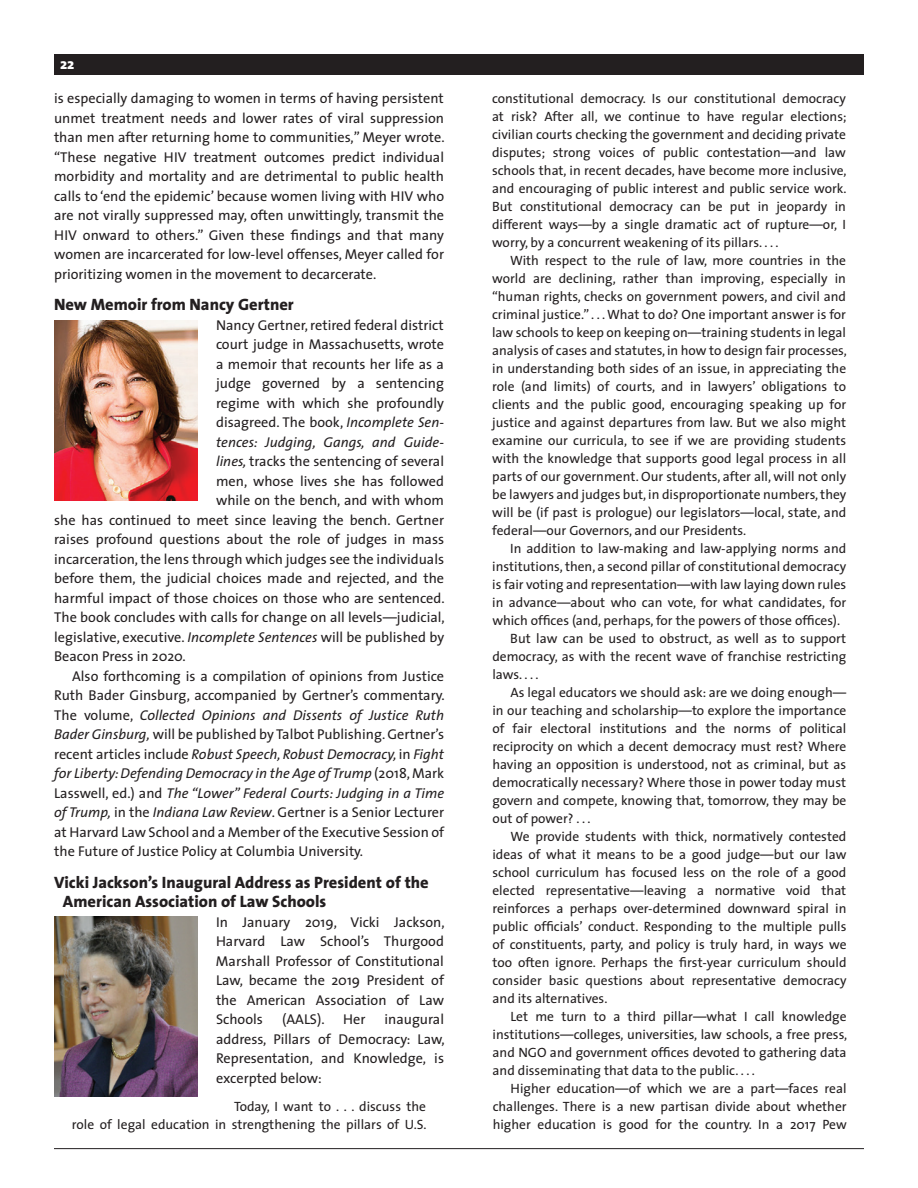
<style>
.page{position:relative;width:918px;height:1188px;background:#fff}
.page>*{position:absolute;margin:0;border:0;box-sizing:border-box;transform-origin:0 0}
.t1{font:800 16.5px/19.5px "The Sans";color:#231f20}
.t2{font:800 15px "The Sans";color:#fff}
.t3{font:14.25px/19.5px "The Sans";color:#231f20;text-align:justify}
.t4{font:italic 14.25px "The Sans";color:#231f20}
.t5{font:13.5px/18px "The Sans";color:#231f20;text-align:right}
.s1{font-style:italic}
.s2{font-style:normal}
</style>
<div class="page">
<div style="left:54px;top:54px;width:810px;height:20px;background:#231f20"></div>
<hr style="left:54px;top:1148px;width:810px;height:1px;background:#231f20">
<img style="left:54px;top:320px;width:144px;height:180px">
<img style="left:54px;top:916px;width:144px;height:180px">
<p class="t2" style="left:60px;top:51px;width:16px">22</p>
<p class="t3" style="left:54px;top:88px;width:392px;text-align:left">is especially damaging to women in terms of having persistent unmet treatment needs and lower rates of viral suppression than men after returning home to communities,” Meyer wrote. “These negative HIV treatment outcomes predict individual morbidity and mortality and are detrimental to public health calls to ‘end the epidemic’ because women living with HIV who are not virally suppressed may, often unwittingly, transmit the HIV onward to others.” Given these findings and that many women are incarcerated for low-level offenses, Meyer called for prioritizing women in the movement to decarcerate.</p>
<p class="t1" style="left:54px;top:295px;width:241px">New Memoir from Nancy Gertner</p>
<p class="t3" style="left:216px;top:315px;width:229px">Nancy Gertner, retired federal district</p>
<p class="t3" style="left:216px;top:334px;width:230px">court judge in Massachusetts, wrote</p>
<p class="t3" style="left:216px;top:354px;width:230px">a memoir that recounts her life as a</p>
<p class="t3" style="left:216px;top:373px;width:230px">judge governed by a sentencing</p>
<p class="t3" style="left:216px;top:393px;width:230px">regime with which she profoundly</p>
<p class="t3" style="left:216px;top:412px;width:229px">disagreed. The book, <span class="s1">Incomplete Sen-</span></p>
<p class="t4" style="left:216px;top:430px;width:230px">tences: Judging, Gangs, and Guide-</p>
<p class="t3" style="left:216px;top:451px;width:230px"><span class="s1">lines,</span> tracks the sentencing of several</p>
<p class="t3" style="left:216px;top:471px;width:229px">men, whose lives she has followed</p>
<p class="t3" style="left:216px;top:490px;width:230px">while on the bench, and with whom</p>
<p class="t3" style="left:54px;top:510px;width:391px">she has continued to meet since leaving the bench. Gertner</p>
<p class="t3" style="left:54px;top:529px;width:392px">raises profound questions about the role of judges in mass</p>
<p class="t3" style="left:54px;top:549px;width:392px">incarceration, the lens through which judges see the individuals</p>
<p class="t3" style="left:54px;top:568px;width:391px">before them, the judicial choices made and rejected, and the</p>
<p class="t3" style="left:54px;top:588px;width:390px">harmful impact of those choices on those who are sentenced.</p>
<p class="t3" style="left:54px;top:607px;width:392px">The book concludes with calls for change on all levels—judicial,</p>
<p class="t3" style="left:54px;top:627px;width:391px">legislative, executive. <span class="s1">Incomplete Sentences</span> will be published by</p>
<p class="t3" style="left:54px;top:646px;width:132px">Beacon Press in 2020.</p>
<p class="t3" style="left:72px;top:666px;width:374px">Also forthcoming is a compilation of opinions from Justice</p>
<p class="t3" style="left:54px;top:685px;width:390px">Ruth Bader Ginsburg, accompanied by Gertner’s commentary.</p>
<p class="t4" style="left:54px;top:703px;width:391px"><span class="s2">The volume,</span> Collected Opinions and Dissents of Justice Ruth</p>
<p class="t3" style="left:54px;top:724px;width:392px"><span class="s1">Bader Ginsburg,</span> will be published by Talbot Publishing. Gertner’s</p>
<p class="t4" style="left:54px;top:742px;width:391px"><span class="s2">recent articles include</span> Robust Speech, Robust Democracy, <span class="s2">in</span> Fight</p>
<p class="t4" style="left:54px;top:762px;width:392px">for Liberty: Defending Democracy in the Age of Trump <span class="s2">(2018,Mark</span></p>
<p class="t4" style="left:54px;top:781px;width:391px"><span class="s2">Lasswell, ed.) and</span> The “Lower” Federal Courts: Judging in a Time</p>
<p class="t3" style="left:54px;top:802px;width:391px"><span class="s1">of Trump,</span> in the <span class="s1">Indiana Law Review</span>. Gertner is a Senior Lecturer</p>
<p class="t3" style="left:54px;top:822px;width:392px">at Harvard Law School and a Member of the Executive Session of</p>
<p class="t3" style="left:54px;top:841px;width:309px">the Future of Justice Policy at Columbia University.</p>
<p class="t1" style="left:63px;top:872px;width:367px;text-indent:-9px">Vicki Jackson’s Inaugural Address as President of the<br>American Association of Law Schools</p>
<p class="t3" style="left:216px;top:912px;width:230px">In January 2019, Vicki Jackson, Harvard Law School’s Thurgood Marshall Professor of Constitutional Law, became the 2019 President of the American Association of Law Schools</p>
<p class="t3" style="left:282px;top:1009px;width:42px">(AALS).</p>
<p class="t3" style="left:343px;top:1009px;width:24px">Her</p>
<p class="t3" style="left:216px;top:1009px;width:230px;text-indent:168px">inaugural address, Pillars of Democracy: Law, Representation, and Knowledge, is excerpted below:</p>
<p class="t5" style="left:234px;top:1097px;width:102px">Today, I want to ...</p>
<p class="t5" style="left:72px;top:1097px;width:355px">discuss the<br>role of legal education in strengthening the pillars of U.S.</p>
<p class="t5" style="left:492px;top:89px;width:356px;text-align:left">constitutional democracy. Is our constitutional democracy at risk? After all, we continue to have regular elections; civilian courts checking the government and deciding private disputes; strong voices of public contestation—and law schools that, in recent decades, have become more inclusive, and encouraging of public interest and public service work.<br>But constitutional democracy can be put in jeopardy in different ways—by a single dramatic act of rupture—or, I worry, by a concurrent weakening of its pillars....</p>
<p class="t5" style="left:492px;top:251px;width:356px;text-align:justify;text-indent:18px">With respect to the rule of law, more countries in the world are declining, rather than improving, especially in “human rights, checks on government powers, and civil and criminal justice.” ... What to do? One important answer is for law schools to keep on keeping on—training students in legal analysis of cases and statutes, in how to design fair processes, in understanding both sides of an issue, in appreciating the role (and limits) of courts, and in lawyers’ obligations to clients and the public good, encouraging speaking up for justice and against departures from law. But we also might examine our curricula, to see if we are providing students with the knowledge that supports good legal process in all parts of our government. Our students, after all, will not only be lawyers and judges but, in disproportionate numbers,they will be (if past is prologue) our legislators—local, state, and federal—our Governors, and our Presidents.</p>
<p class="t5" style="left:510px;top:539px;width:338px">In addition to law-making and law-applying norms and</p>
<p class="t5" style="left:492px;top:557px;width:355px">institutions, then, a second pillar of constitutional democracy</p>
<p class="t5" style="left:492px;top:575px;width:356px">is fair voting and representation—with law laying down rules</p>
<p class="t5" style="left:492px;top:593px;width:356px">in advance—about who can vote, for what candidates, for</p>
<p class="t5" style="left:492px;top:611px;width:348px">which offices (and, perhaps, for the powers of those offices).</p>
<p class="t5" style="left:510px;top:629px;width:337px">But law can be used to obstruct, as well as to support</p>
<p class="t5" style="left:492px;top:647px;width:356px">democracy, as with the recent wave of franchise restricting</p>
<p class="t5" style="left:492px;top:665px;width:31px">laws....</p>
<p class="t5" style="left:510px;top:683px;width:338px">As legal educators we should ask: are we doing enough—</p>
<p class="t5" style="left:492px;top:701px;width:355px">in our teaching and scholarship—to explore the importance</p>
<p class="t5" style="left:492px;top:719px;width:355px">of fair electoral institutions and the norms of political</p>
<p class="t5" style="left:492px;top:737px;width:355px">reciprocity on which a decent democracy must rest? Where</p>
<p class="t5" style="left:492px;top:755px;width:355px">having an opposition is understood, not as criminal, but as</p>
<p class="t5" style="left:492px;top:773px;width:355px">democratically necessary? Where those in power today must</p>
<p class="t5" style="left:492px;top:791px;width:356px">govern and compete, knowing that, tomorrow, they may be</p>
<p class="t5" style="left:492px;top:809px;width:85px">out of power? ...</p>
<p class="t5" style="left:510px;top:827px;width:337px">We provide students with thick, normatively contested</p>
<p class="t5" style="left:492px;top:845px;width:356px">ideas of what it means to be a good judge—but our law</p>
<p class="t5" style="left:492px;top:863px;width:356px">school curriculum has focused less on the role of a good</p>
<p class="t5" style="left:492px;top:881px;width:355px">elected representative—leaving a normative void that</p>
<p class="t5" style="left:492px;top:899px;width:355px">reinforces a perhaps over-determined downward spiral in</p>
<p class="t5" style="left:492px;top:917px;width:356px">public officials’ conduct. Responding to the multiple pulls</p>
<p class="t5" style="left:493px;top:935px;width:356px">of constituents, party, and policy is truly hard, in ways we</p>
<p class="t5" style="left:493px;top:953px;width:356px">too often ignore. Perhaps the first-year curriculum should</p>
<p class="t5" style="left:493px;top:971px;width:355px">consider basic questions about representative democracy</p>
<p class="t5" style="left:493px;top:989px;width:115px">and its alternatives.</p>
<p class="t5" style="left:511px;top:1007px;width:338px">Let me turn to a third pillar—what I call knowledge</p>
<p class="t5" style="left:493px;top:1025px;width:356px">institutions—colleges, universities, law schools, a free press,</p>
<p class="t5" style="left:493px;top:1043px;width:355px">and NGO and government offices devoted to gathering data</p>
<p class="t5" style="left:493px;top:1061px;width:247px">and disseminating that data to the public....</p>
<p class="t5" style="left:511px;top:1079px;width:338px">Higher education—of which we are a part—faces real</p>
<p class="t5" style="left:493px;top:1097px;width:356px">challenges. There is a new partisan divide about whether</p>
<p class="t5" style="left:493px;top:1115px;width:356px">higher education is good for the country. In a 2017 Pew</p>
</div>
